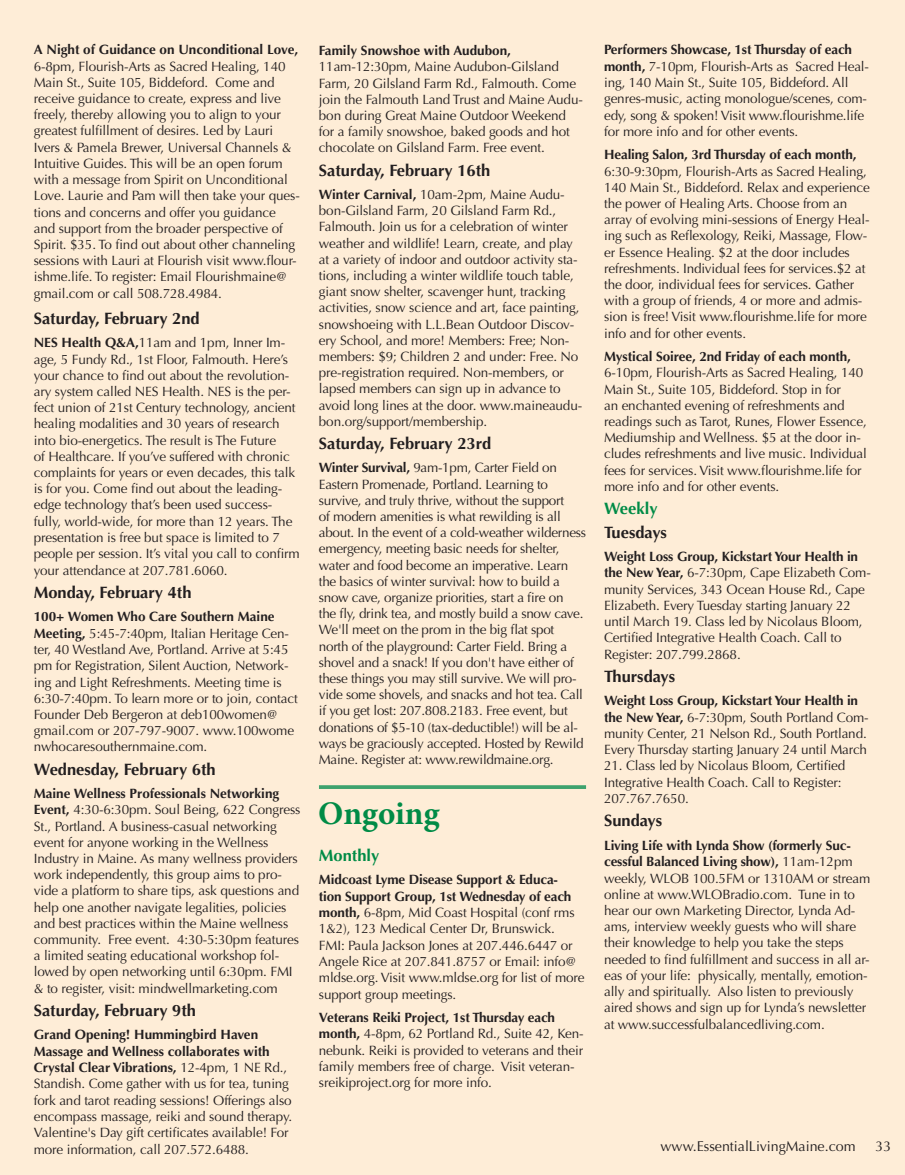
<style>
.page{position:relative;width:905px;height:1175px;background:#fff}
.page>*{position:absolute;margin:0;border:0;box-sizing:border-box;transform-origin:0 0}
.t1{font:700 33px "Minion Pro";letter-spacing:-.005em;color:#008b46}
.t2{font:700 16.5px "Optima";color:#231f20}
.t3{font:700 16.5px "Optima";color:#008b46}
.t4{font:14.25px "Optima";color:#231f20}
.t5{font:13.5px/16.2px "Optima";letter-spacing:-.01em;color:#231f20}
.t6{font:700 13.5px "Optima";letter-spacing:-.01em;color:#231f20}
.s1{font-weight:700}
</style>
<div class="page">
<div style="left:0;top:0;width:904px;height:1174px;background:#feedd7"></div>
<svg style="left:319px;top:785px;width:267px;height:4px"></svg>
<p class="t6" style="left:34px;top:42px;width:266px">A Night of Guidance on Unconditional Love,</p>
<p class="t5" style="left:34px;top:58px;width:267px">6-8pm, Flourish-Arts as Sacred Healing, 140<br>Main St., Suite 105, Biddeford. Come and receive guidance to create, express and live freely, thereby allowing you to align to your greatest fulfillment of desires. Led by Lauri Ivers &amp; Pamela Brewer, Universal Channels &amp; Intuitive Guides. This will be an open forum with a message from Spirit on Unconditional Love. Laurie and Pam will then take your ques&shy;tions and concerns and offer you guidance and support from the broader perspective of Spirit. $35. To find out about other channeling sessions with Lauri at Flourish visit www.flour&shy;ishme.life. To register: Email Flourishmaine@ gmail.com or call 508.728.4984.</p>
<p class="t2" style="left:34px;top:309px;width:167px">Saturday, February 2nd</p>
<p class="t5" style="left:34px;top:335px;width:267px"><span class="s1">NES Health Q&amp;A,</span>11am and 1pm, Inner Im&shy;age, 5 Fundy Rd., 1st Floor, Falmouth. Here’s your chance to find out about the revolution&shy;ary system called NES Health. NES is the per&shy;fect union of 21st Century technology, ancient healing modalities and 30 years of research into bio-energetics. The result is The Future<br>of Healthcare. If you’ve suffered with chronic complaints for years or even decades, this talk is for you. Come find out about the leading&shy;edge technology that’s been used success&shy;fully, world-wide, for more than 12 years. The presentation is free but space is limited to 7 people per session. It’s vital you call to confirm your attendance at 207.781.6060.</p>
<p class="t2" style="left:34px;top:582px;width:159px">Monday, February 4th</p>
<p class="t5" style="left:34px;top:608px;width:265px"><span class="s1">100+ Women Who Care Southern Maine Meeting,</span> 5:45-7:40pm, Italian Heritage Cen&shy;ter, 40 Westland Ave, Portland. Arrive at 5:45 pm for Registration, Silent Auction, Network&shy;ing and Light Refreshments. Meeting time is 6:30-7:40pm. To learn more or to join, contact Founder Deb Bergeron at deb100women@ gmail.com or 207-797-9007. www.100wome nwhocaresouthernmaine.com.</p>
<p class="t2" style="left:34px;top:759px;width:183px">Wednesday, February 6th</p>
<p class="t5" style="left:34px;top:785px;width:268px"><span class="s1">Maine Wellness Professionals Networking Event,</span> 4:30-6:30pm. Soul Being, 622 Congress St., Portland. A business-casual networking event for anyone working in the Wellness Industry in Maine. As many wellness providers work independently, this group aims to pro&shy;vide a platform to share tips, ask questions and help one another navigate legalities, policies and best practices within the Maine wellness community. Free event. 4:30-5:30pm features a limited seating educational workshop fol&shy;lowed by open networking until 6:30pm. FMI &amp; to register, visit: mindwellmarketing.com</p>
<p class="t2" style="left:34px;top:1000px;width:164px">Saturday, February 9th</p>
<p class="t5" style="left:34px;top:1026px;width:260px"><span class="s1">Grand Opening! Hummingbird Haven Massage and Wellness collaborates with Crystal Clear Vibrations,</span> 12-4pm, 1 NE Rd., Standish. Come gather with us for tea, tuning fork and tarot reading sessions! Offerings also encompass massage, reiki and sound therapy.<br>Valentine's Day gift certificates available! For more information, call 207.572.6488.</p>
<p class="t6" style="left:319px;top:43px;width:193px">Family Snowshoe with Audubon,</p>
<p class="t5" style="left:319px;top:59px;width:265px">11am-12:30pm, Maine Audubon-Gilsland Farm, 20 Gilsland Farm Rd., Falmouth. Come join the Falmouth Land Trust and Maine Audu&shy;bon during Great Maine Outdoor Weekend for a family snowshoe, baked goods and hot chocolate on Gilsland Farm. Free event.</p>
<p class="t2" style="left:319px;top:160px;width:173px">Saturday, February 16th</p>
<p class="t5" style="left:319px;top:186px;width:265px"><span class="s1">Winter Carnival,</span> 10am-2pm, Maine Audu&shy;bon-Gilsland Farm, 20 Gilsland Farm Rd., Falmouth. Join us for a celebration of winter weather and wildlife! Learn, create, and play at a variety of indoor and outdoor activity sta&shy;tions, including a winter wildlife touch table, giant snow shelter, scavenger hunt, tracking activities, snow science and art, face painting, snowshoeing with L.L.Bean Outdoor Discov&shy;ery School, and more! Members: Free; Non&shy;members: $9; Children 2 and under: Free. No pre-registration required. Non-members, or lapsed members can sign up in advance to avoid long lines at the door. www.maineaudu&shy;bon.org/support/membership.</p>
<p class="t2" style="left:319px;top:434px;width:174px">Saturday, February 23rd</p>
<p class="t5" style="left:319px;top:460px;width:269px"><span class="s1">Winter Survival,</span> 9am-1pm, Carter Field on Eastern Promenade, Portland. Learning to survive, and truly thrive, without the support<br>of modern amenities is what rewilding is all about. In the event of a cold-weather wilderness emergency, meeting basic needs for shelter, water and food become an imperative. Learn the basics of winter survival: how to build a snow cave, organize priorities, start a fire on<br>the fly, drink tea, and mostly build a snow cave.<br>We'll meet on the prom in the big flat spot north of the playground: Carter Field. Bring a shovel and a snack! If you don't have either of these things you may still survive. We will pro&shy;vide some shovels, and snacks and hot tea. Call if you get lost: 207.808.2183. Free event, but donations of $5-10 (tax-deductible!) will be al&shy;ways be graciously accepted. Hosted by Rewild Maine. Register at: www.rewildmaine.org.</p>
<h1 class="t1" style="left:318px;top:790px;width:123px">Ongoing</h1>
<p class="t3" style="left:319px;top:845px;width:62px">Monthly</p>
<p class="t5" style="left:319px;top:871px;width:267px"><span class="s1">Midcoast Lyme Disease Support &amp; Educa-<br>tion Support Group, 1st Wednesday of each month,</span> 6-8pm, Mid Coast Hospital (conf rms 1&amp;2), 123 Medical Center Dr, Brunswick.<br>FMI: Paula Jackson Jones at 207.446.6447 or Angele Rice at 207.841.8757 or Email: info@ mldse.org. Visit www.mldse.org for list of more support group meetings.</p>
<p class="t5" style="left:319px;top:1009px;width:266px"><span class="s1">Veterans Reiki Project, 1st Thursday each month,</span> 4-8pm, 62 Portland Rd., Suite 42, Ken&shy;nebunk. Reiki is provided to veterans and their family members free of charge. Visit veteran&shy;sreikiproject.org for more info.</p>
<p class="t5" style="left:604px;top:42px;width:266px"><span class="s1">Performers Showcase, 1st Thursday of each month,</span> 7-10pm, Flourish-Arts as Sacred Heal&shy;ing, 140 Main St., Suite 105, Biddeford. All genres-music, acting monologue/scenes, com&shy;edy, song &amp; spoken! Visit www.flourishme.life for more info and for other events.</p>
<p class="t6" style="left:604px;top:147px;width:254px">Healing Salon, 3rd Thursday of each month,</p>
<p class="t5" style="left:604px;top:163px;width:267px">6:30-9:30pm, Flourish-Arts as Sacred Healing, 140 Main St., Biddeford. Relax and experience the power of Healing Arts. Choose from an array of evolving mini-sessions of Energy Heal&shy;ing such as Reflexology, Reiki, Massage, Flow&shy;er Essence Healing. $2 at the door includes refreshments. Individual fees for services.$2 at the door, individual fees for services. Gather with a group of friends, 4 or more and admis&shy;sion is free! Visit www.flourishme.life for more info and for other events.</p>
<p class="t6" style="left:604px;top:349px;width:248px">Mystical Soiree, 2nd Friday of each month,</p>
<p class="t5" style="left:604px;top:365px;width:264px">6-10pm, Flourish-Arts as Sacred Healing, 140<br>Main St., Suite 105, Biddeford. Stop in for<br>an enchanted evening of refreshments and readings such as Tarot, Runes, Flower Essence, Mediumship and Wellness. $5 at the door in&shy;cludes refreshments and live music. Individual fees for services. Visit www.flourishme.life for more info and for other events.</p>
<p class="t3" style="left:604px;top:499px;width:55px">Weekly</p>
<p class="t2" style="left:604px;top:522px;width:64px">Tuesdays</p>
<p class="t5" style="left:604px;top:548px;width:268px"><span class="s1">Weight Loss Group, Kickstart Your Health in the New Year,</span> 6-7:30pm, Cape Elizabeth Com&shy;munity Services, 343 Ocean House Rd., Cape Elizabeth. Every Tuesday starting January 22 until March 19. Class led by Nicolaus Bloom, Certified Integrative Health Coach. Call to Register: 207.799.2868.</p>
<p class="t2" style="left:604px;top:667px;width:73px">Thursdays</p>
<p class="t5" style="left:604px;top:692px;width:266px"><span class="s1">Weight Loss Group, Kickstart Your Health in the New Year,</span> 6-7:30pm, South Portland Com&shy;munity Center, 21 Nelson Rd., South Portland.<br>Every Thursday starting January 24 until March</p>
<p class="t5" style="left:604px;top:758px;width:243px">21. Class led by Nicolaus Bloom, Certified<br>Integrative Health Coach. Call to Register:<br>207.767.7650.</p>
<p class="t2" style="left:604px;top:811px;width:60px">Sundays</p>
<p class="t5" style="left:604px;top:837px;width:268px"><span class="s1">Living Life with Lynda Show (formerly Suc&shy;cessful Balanced Living show),</span> 11am-12pm weekly, WLOB 100.5FM or 1310AM or stream online at www.WLOBradio.com. Tune in to hear our own Marketing Director, Lynda Ad&shy;ams, interview weekly guests who will share their knowledge to help you take the steps needed to find fulfillment and success in all ar&shy;eas of your life: physically, mentally, emotion&shy;ally and spiritually. Also listen to previously aired shows and sign up for Lynda’s newsletter at www.successfulbalancedliving.com.</p>
<p class="t4" style="left:660px;top:1138px;width:197px">www.EssentialLivingMaine.com</p>
<p class="t4" style="left:875px;top:1138px;width:17px">33</p>
</div>
